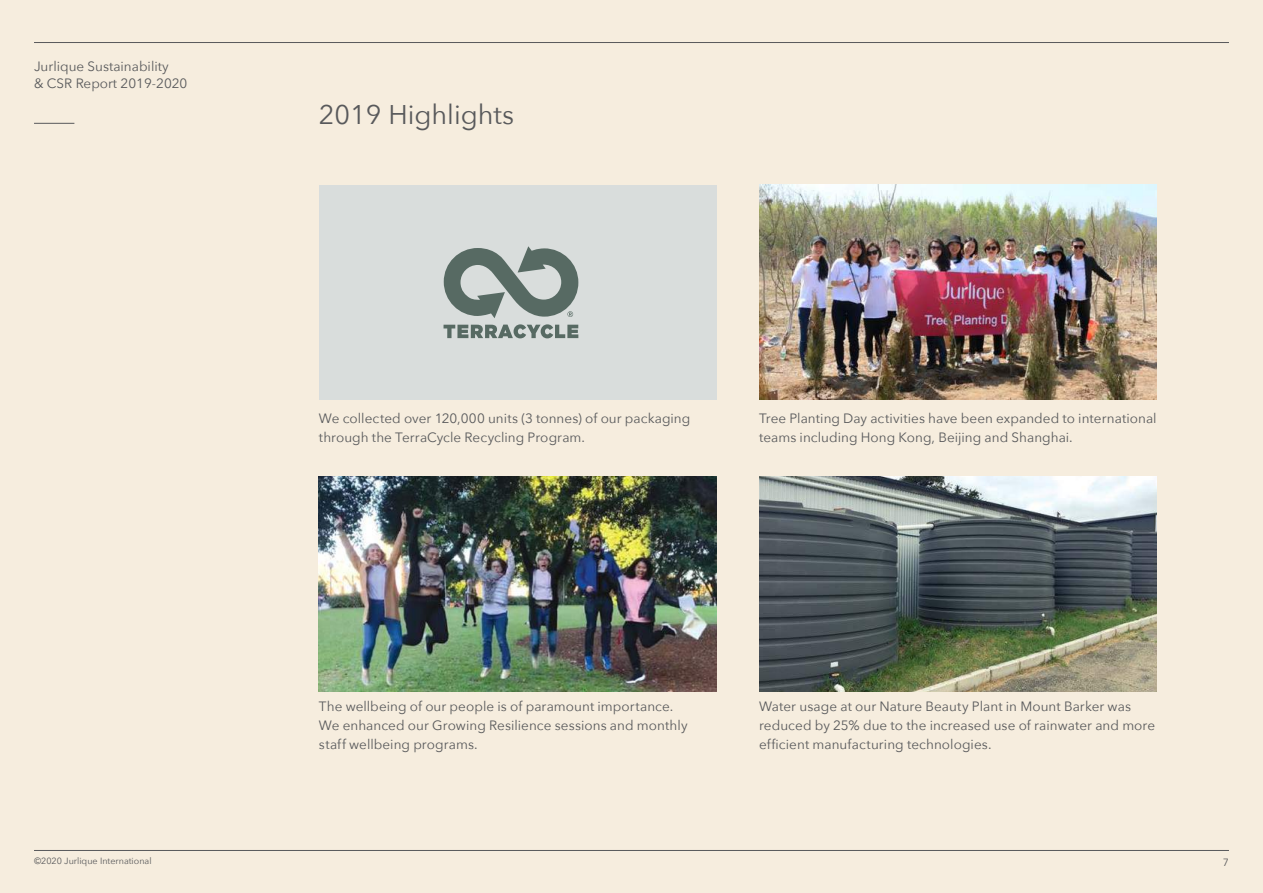
<style>
.page{position:relative;width:1263px;height:893px;background:#f6edde}
.page>*{position:absolute;margin:0;border:0;box-sizing:border-box;transform-origin:0 0}
.t1{font:27px "Avenir Next";color:#58595b}
.t2{font:13.5px/18.8px "Avenir Next";letter-spacing:.005em;color:#58595b}
.t3{font:10.5px "Avenir Next";color:#58595b}
.t4{font:9px "Avenir Next";color:#58595b}
</style>
<div class="page">
<div style="left:319px;top:185px;width:397px;height:215px;background:#d9dddc"></div>
<img style="left:759px;top:185px;width:398px;height:215px">
<img style="left:319px;top:476px;width:397px;height:215px">
<img style="left:759px;top:476px;width:398px;height:215px">
<svg style="left:443px;top:324px;width:135px;height:14px"></svg>
<svg style="left:444px;top:246px;width:134px;height:72px"></svg>
<hr style="left:34px;top:42px;width:1195px;height:1px;background:#58595b">
<hr style="left:34px;top:123px;width:40px;height:1px;background:#58595b">
<hr style="left:34px;top:850px;width:1195px;height:1px;background:#58595b">
<p class="t2" style="left:34px;top:58px;width:155px;line-height:16.5px">Jurlique Sustainability<br>&amp; CSR Report 2019-2020</p>
<h1 class="t1" style="left:319px;top:92px;width:197px">2019 Highlights</h1>
<p class="t2" style="left:319px;top:408px;width:373px">We collected over 120,000 units (3 tonnes) of our packaging through the TerraCycle Recycling Program.</p>
<p class="t2" style="left:759px;top:408px;width:399px">Tree Planting Day activities have been expanded to international teams including Hong Kong, Beijing and Shanghai.</p>
<p class="t2" style="left:319px;top:696px;width:370px">The wellbeing of our people is of paramount importance.<br>We enhanced our Growing Resilience sessions and monthly staff wellbeing programs.</p>
<p class="t2" style="left:759px;top:696px;width:398px">Water usage at our Nature Beauty Plant in Mount Barker was reduced by 25% due to the increased use of rainwater and more efficient manufacturing technologies.</p>
<p class="t4" style="left:34px;top:853px;width:119px">©2020 Jurlique International</p>
<p class="t3" style="left:1223px;top:854px;width:8px">7</p>
</div>
